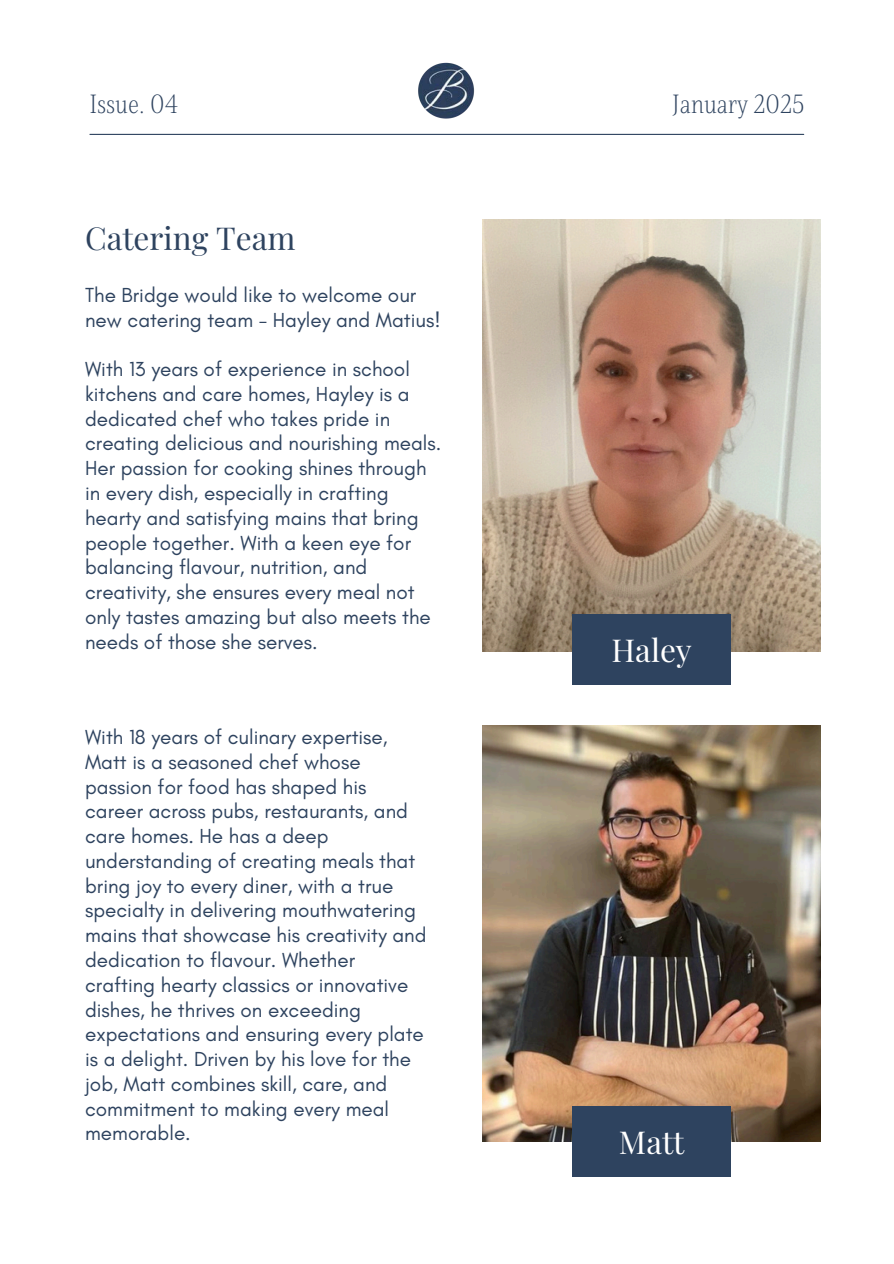
<style>
.page{position:relative;width:894px;height:1264px;background:#fff}
.page>*{position:absolute;margin:0;border:0;box-sizing:border-box;transform-origin:0 0}
.t1{font:31.5px "Playfair Display";color:#2e435f}
.t2{font:31.5px "Playfair Display";color:#fff}
.t3{font:300 27px "Singel";color:#2e435f}
.t4{font:20.7px/24.8px "Glacial Indifference";color:#2e435f}
</style>
<div class="page">
<hr style="left:90px;top:134px;width:713px;height:1px;background:#2e435f">
<img style="left:418px;top:62px;width:57px;height:57px">
<img style="left:482px;top:219px;width:338px;height:432px">
<img style="left:482px;top:725px;width:338px;height:416px">
<div style="left:572px;top:614px;width:158px;height:71px;background:#2e435f"></div>
<div style="left:572px;top:1106px;width:158px;height:70px;background:#2e435f"></div>
<h2 class="t3" style="left:89px;top:87px;width:91px">Issue. 04</h2>
<p class="t3" style="left:671px;top:87px;width:134px">January 2025</p>
<h1 class="t1" style="left:85px;top:216px;width:212px">Catering Team</h1>
<h2 class="t4" style="left:85px;top:282px;width:357px">The Bridge would like to welcome our new catering team - Hayley and Matius!</h2>
<p class="t4" style="left:85px;top:356px;width:357px">With 13 years of experience in school kitchens and care homes, Hayley is a dedicated chef who takes pride in creating delicious and nourishing meals.<br>Her passion for cooking shines through in every dish, especially in crafting hearty and satisfying mains that bring people together. With a keen eye for balancing flavour, nutrition, and creativity, she ensures every meal not only tastes amazing but also meets the needs of those she serves.</p>
<p class="t4" style="left:85px;top:724px;width:343px">With 18 years of culinary expertise, Matt is a seasoned chef whose passion for food has shaped his career across pubs, restaurants, and care homes. He has a deep understanding of creating meals that bring joy to every diner, with a true specialty in delivering mouthwatering mains that showcase his creativity and dedication to flavour. Whether crafting hearty classics or innovative dishes, he thrives on exceeding expectations and ensuring every plate is a delight. Driven by his love for the job, Matt combines skill, care, and commitment to making every meal memorable.</p>
<p class="t2" style="left:611px;top:627px;width:82px">Haley</p>
<p class="t2" style="left:618px;top:1119px;width:67px">Matt</p>
</div>
